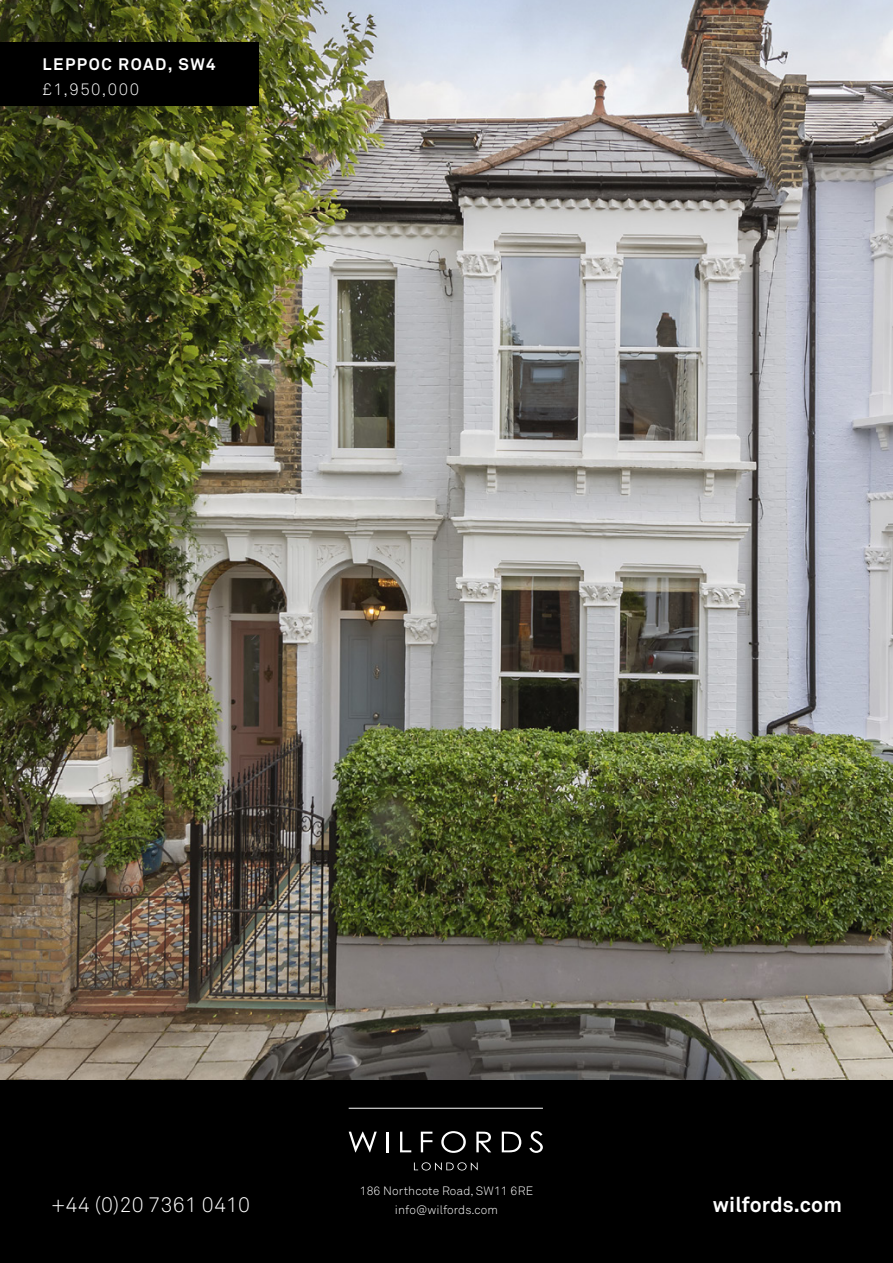
<style>
.page{position:relative;width:893px;height:1263px;background:#fff}
.page>*{position:absolute;margin:0;border:0;box-sizing:border-box;transform-origin:0 0}
.t1{font:300 21px "Akkurat";letter-spacing:.01em;color:#fff}
.t2{font:700 21px "Akkurat";letter-spacing:.01em;color:#fff}
.t3{font:700 16.5px "Akkurat";letter-spacing:.095em;color:#fff}
.t4{font:300 16.5px "Akkurat";letter-spacing:.095em;color:#fff}
.t5{font:300 12px "Akkurat";letter-spacing:.01em;color:#fff}
</style>
<div class="page">
<img style="left:0;top:0;width:893px;height:1080px">
<div style="left:0;top:43px;width:259px;height:63px;background:#000"></div>
<div style="left:0;top:1080px;width:893px;height:183px;background:#000"></div>
<svg style="left:349px;top:1132px;width:28px;height:20px"></svg>
<hr style="left:387px;top:1132px;width:2px;height:20px;background:#fff">
<svg style="left:400px;top:1132px;width:11px;height:20px"></svg>
<svg style="left:421px;top:1132px;width:11px;height:20px"></svg>
<svg style="left:441px;top:1131px;width:25px;height:22px"></svg>
<svg style="left:476px;top:1132px;width:15px;height:20px"></svg>
<svg style="left:502px;top:1132px;width:19px;height:20px"></svg>
<svg style="left:529px;top:1131px;width:14px;height:22px"></svg>
<svg style="left:414px;top:1162px;width:64px;height:8px"></svg>
<hr style="left:349px;top:1108px;width:194px;height:1px;background:#fff">
<p class="t3" style="left:43px;top:54px;width:175px">LEPPOC ROAD, SW4</p>
<p class="t4" style="left:43px;top:80px;width:98px">£1,950,000</p>
<p class="t5" style="left:360px;top:1184px;width:175px">186 Northcote Road, SW11 6RE</p>
<p class="t5" style="left:395px;top:1202px;width:105px">info@wilfords.com</p>
<p class="t1" style="left:51px;top:1192px;width:201px">+44 (0)20 7361 0410</p>
<p class="t2" style="left:713px;top:1191px;width:131px">wilfords.com</p>
</div>
